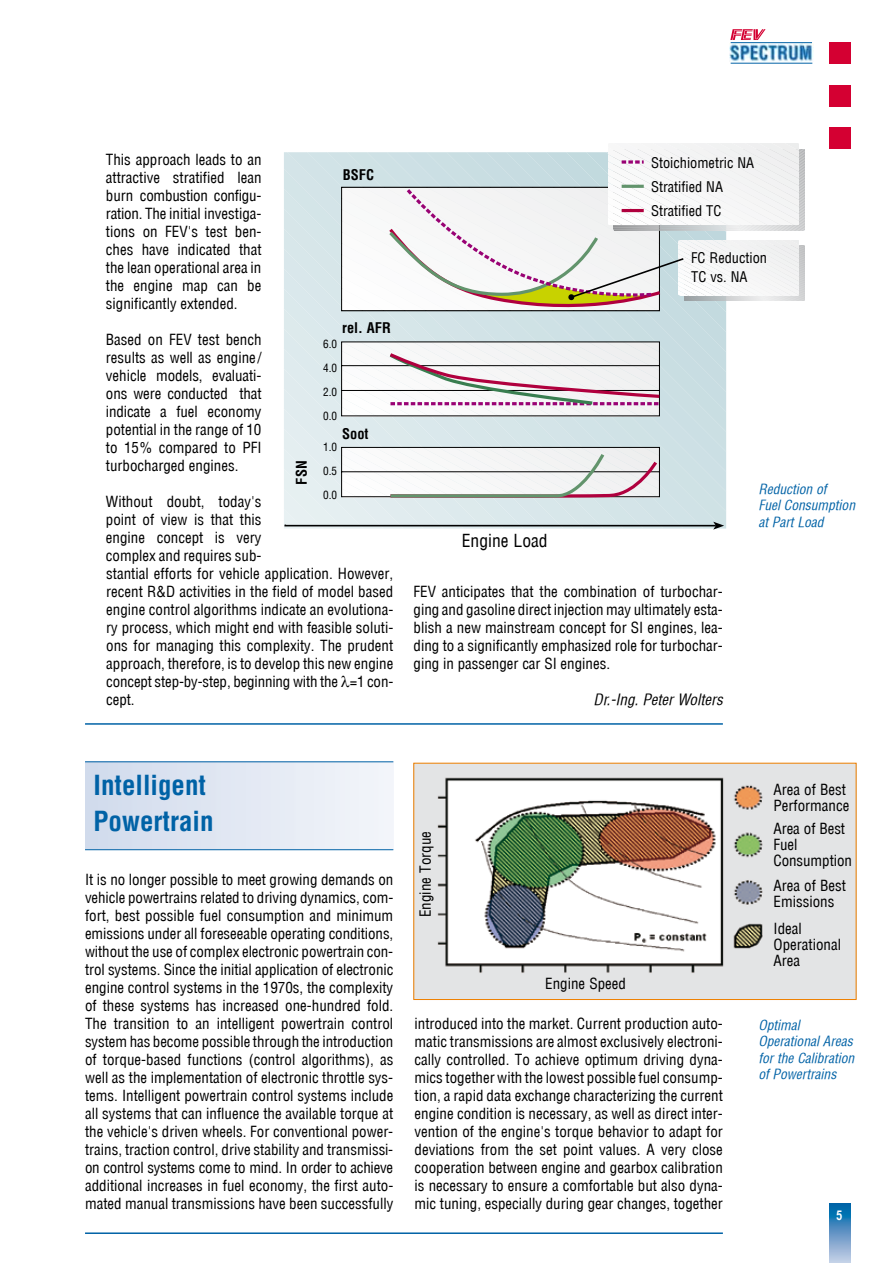
<style>
.page{position:relative;width:893px;height:1263px;background:#fff}
.page>*{position:absolute;margin:0;border:0;box-sizing:border-box;transform-origin:0 0}
.t1{font:700 27px/36px "Helvetica Condensed";color:#0062a6}
.t2{font:condensed 17.55px "Helvetica";color:#000}
.t3{font:condensed 15px/18px "Helvetica";color:#000;text-align:justify}
.t4{font:italic 15px "Helv Cond";color:#000}
.t5{font:condensed 14.4px/24px "Helvetica";color:#000}
.t6{font:700 14.4px "Helvetica Condensed";color:#000}
.t7{font:italic 13.5px/16.5px "Helv Cond";color:#0062a6}
.t8{font:700 13.5px "Arial Narrow";color:#fff}
.t9{font:condensed 11.25px/24px "Helvetica";color:#000;text-align:justify}
</style>
<div class="page">
<img style="left:729px;top:43px;width:84px;height:19px">
<svg style="left:730px;top:29px;width:36px;height:11px"></svg>
<hr style="left:731px;top:42px;width:81px;height:1px;background:#0062a6">
<hr style="left:731px;top:63px;width:81px;height:1px;background:#0062a6">
<svg style="left:829px;top:1203px;width:21px;height:60px"></svg>
<hr style="left:85px;top:1232px;width:638px;height:2px;background:#0062a6">
<hr style="left:85px;top:723px;width:638px;height:2px;background:#0062a6">
<div style="left:85px;top:762px;width:308px;height:88px;background:linear-gradient(to right,#d1dbec,#f3f5fa)"></div>
<hr style="left:85px;top:761px;width:308px;height:1px;background:#0062a6">
<hr style="left:85px;top:849px;width:308px;height:1px;background:#0062a6">
<img style="left:415px;top:765px;width:440px;height:233px">
<div style="left:413px;top:763px;width:444px;height:237px;border:1px solid #ee7f00"></div>
<svg style="left:284px;top:144px;width:520px;height:386px"></svg>
<div style="left:829px;top:43px;width:21px;height:21px;background:#d40032"></div>
<div style="left:829px;top:85px;width:21px;height:21px;background:#d40032"></div>
<div style="left:829px;top:128px;width:21px;height:21px;background:#d40032"></div>
<p class="t3" style="left:106px;top:151px;width:157px">This approach leads to an attractive stratified lean burn combustion configu&shy;ration. The initial investiga&shy;tions on FEV's test ben&shy;ches have indicated that the lean operational area in the engine map can be significantly extended.</p>
<p class="t3" style="left:106px;top:331px;width:157px">Based on FEV test bench results as well as engine/ vehicle models, evaluati&shy;ons were conducted that indicate a fuel economy potential in the range of 10 to 15% compared to PFI turbocharged engines.</p>
<p class="t3" style="left:106px;top:493px;width:157px">Without doubt, today's point of view is that this engine concept is very complex and requires sub-</p>
<p class="t6" style="left:343px;top:166px;width:33px">BSFC</p>
<p class="t6" style="left:293px;top:484px;width:25px;rotate:-90deg">FSN</p>
<p class="t6" style="left:342px;top:319px;width:50px">rel. AFR</p>
<p class="t9" style="left:323px;top:331px;width:15px">6.0<br>4.0<br>2.0<br>0.0</p>
<p class="t6" style="left:342px;top:425px;width:28px">Soot</p>
<p class="t9" style="left:323px;top:435px;width:15px">1.0<br>0.5<br>0.0</p>
<p class="t3" style="left:106px;top:565px;width:289px">stantial efforts for vehicle application. However, recent R&amp;D activities in the field of model based engine control algorithms indicate an evolutiona&shy;ry process, which might end with feasible soluti&shy;ons for managing this complexity. The prudent approach, therefore, is to develop this new engine concept step-by-step, beginning with the =1 con&shy;cept.</p>
<p class="t5" style="left:651px;top:151px;width:104px">Stoichiometric NA<br>Stratified NA<br>Stratified TC</p>
<p class="t5" style="left:691px;top:248px;width:77px;line-height:19.2px">FC Reduction<br>TC vs. NA</p>
<p class="t2" style="left:462px;top:529px;width:87px">Engine Load</p>
<p class="t3" style="left:414px;top:583px;width:311px">FEV anticipates that the combination of turbochar&shy;ging and gasoline direct injection may ultimately esta&shy;blish a new mainstream concept for SI engines, lea&shy;ding to a significantly emphasized role for turbochar&shy;ging in passenger car SI engines.</p>
<p class="t4" style="left:594px;top:690px;width:131px">Dr.-Ing. Peter Wolters</p>
<p class="t7" style="left:758px;top:480px;width:98px">Reduction of<br>Fuel Consumption at Part Load</p>
<h1 class="t1" style="left:94px;top:767px;width:122px">Intelligent<br>Powertrain</h1>
<p class="t3" style="left:85px;top:871px;width:310px">It is no longer possible to meet growing demands on vehicle powertrains related to driving dynamics, com&shy;fort, best possible fuel consumption and minimum emissions under all foreseeable operating conditions, without the use of complex electronic powertrain con&shy;trol systems. Since the initial application of electronic engine control systems in the 1970s, the complexity of these systems has increased one-hundred fold.<br>The transition to an intelligent powertrain control system has become possible through the introduction of torque-based functions (control algorithms), as well as the implementation of electronic throttle sys&shy;tems. Intelligent powertrain control systems include all systems that can influence the available torque at the vehicle's driven wheels. For conventional power&shy;trains, traction control, drive stability and transmissi&shy;on control systems come to mind. In order to achieve additional increases in fuel economy, the first auto&shy;mated manual transmissions have been successfully</p>
<p class="t3" style="left:416px;top:917px;width:87px;rotate:-90deg">Engine Torque</p>
<p class="t3" style="left:545px;top:974px;width:82px">Engine Speed</p>
<p class="t3" style="left:415px;top:1015px;width:310px">introduced into the market. Current production auto&shy;matic transmissions are almost exclusively electroni&shy;cally controlled. To achieve optimum driving dyna&shy;mics together with the lowest possible fuel consump&shy;tion, a rapid data exchange characterizing the current engine condition is necessary, as well as direct inter&shy;vention of the engine's torque behavior to adapt for deviations from the set point values. A very close cooperation between engine and gearbox calibration is necessary to ensure a comfortable but also dyna&shy;mic tuning, especially during gear changes, together</p>
<p class="t3" style="left:773px;top:781px;width:77px;line-height:16px">Area of Best<br>Performance</p>
<p class="t3" style="left:773px;top:820px;width:80px;line-height:16px;text-align:left">Area of Best<br>Fuel<br>Consumption</p>
<p class="t3" style="left:773px;top:877px;width:74px;line-height:16px">Area of Best<br>Emissions</p>
<p class="t3" style="left:773px;top:920px;width:69px;line-height:16px;text-align:left">Ideal<br>Operational<br>Area</p>
<p class="t7" style="left:758px;top:1017px;width:97px">Optimal<br>Operational Areas for the Calibration of Powertrains</p>
<p class="t8" style="left:836px;top:1205px;width:8px">5</p>
</div>
